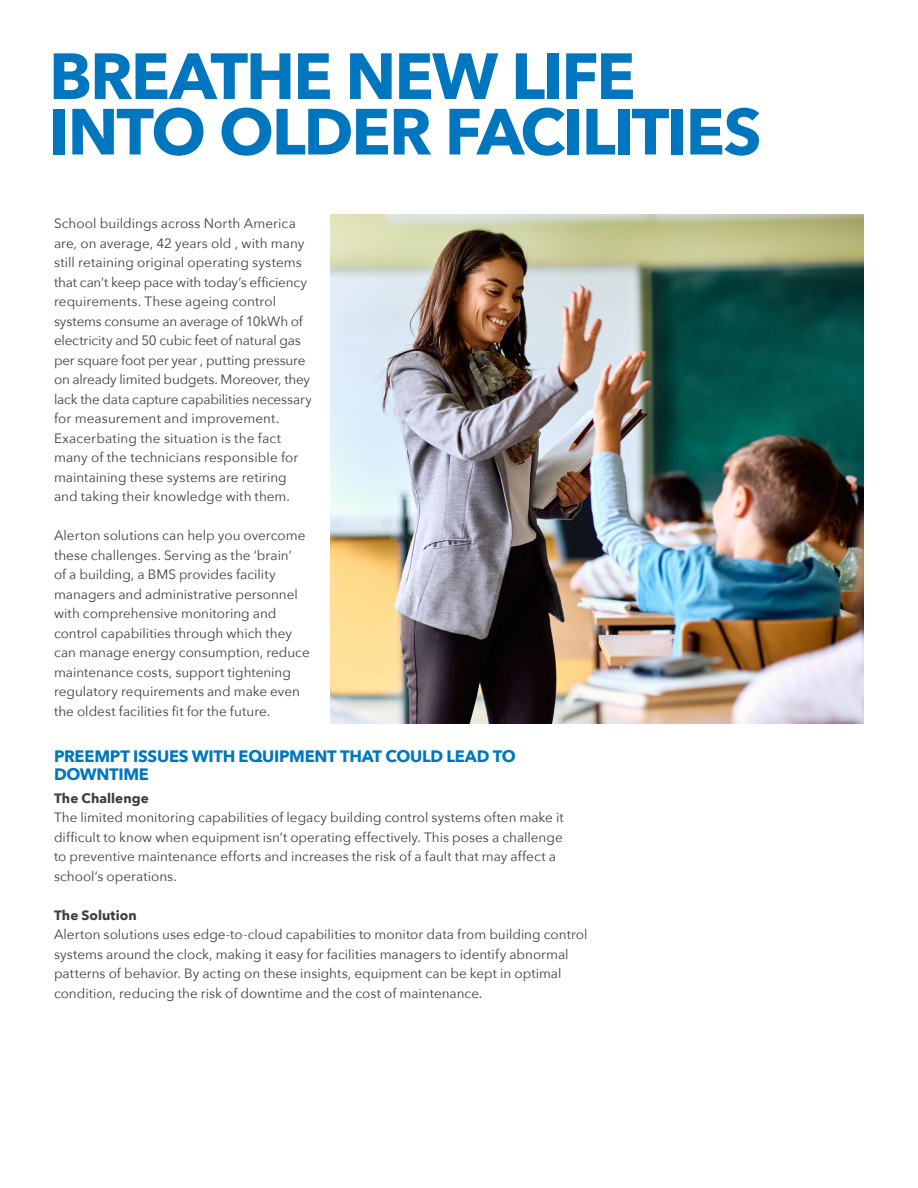
<style>
.page{position:relative;width:918px;height:1188px;background:#fff}
.page>*{position:absolute;margin:0;border:0;box-sizing:border-box;transform-origin:0 0}
.Title_40_30__the_rest{font:700 64.5px "Avenir Next";letter-spacing:-.03em;color:#0076bf}
._02_Cover__Subtitle{font:700 16.5px/18px "Avenir Next";letter-spacing:-.02em;color:#0076bf}
._02_Cover__Subtitle-2{font:13.5px/19.5px "Avenir Next";color:#3e3e3f}
._02_Cover__Subtitle-3{font:700 13.5px "Avenir Next";letter-spacing:.005em;color:#3e3e3f}
</style>
<div class="page">
<img style="left:330px;top:215px;width:534px;height:509px">
<p class="Title_40_30__the_rest" style="left:49px;top:21px;width:588px">BREATHE NEW LIFE</p>
<p class="Title_40_30__the_rest" style="left:49px;top:76px;width:714px">INTO OLDER FACILITIES</p>
<p class="_02_Cover__Subtitle-2" style="left:54px;top:213px;width:259px">School buildings across North America are, on average, 42 years old , with many still retaining original operating systems that can’t keep pace with today’s efficiency requirements. These ageing control systems consume an average of 10kWh of electricity and 50 cubic feet of natural gas per square foot per year , putting pressure on already limited budgets. Moreover, they lack the data capture capabilities necessary for measurement and improvement.<br>Exacerbating the situation is the fact many of the technicians responsible for maintaining these systems are retiring and taking their knowledge with them.</p>
<p class="_02_Cover__Subtitle-2" style="left:54px;top:525px;width:257px">Alerton solutions can help you overcome these challenges. Serving as the ‘brain’<br>of a building, a BMS provides facility managers and administrative personnel with comprehensive monitoring and control capabilities through which they can manage energy consumption, reduce maintenance costs, support tightening regulatory requirements and make even the oldest facilities fit for the future.</p>
<p class="_02_Cover__Subtitle" style="left:54px;top:747px;width:463px">PREEMPT ISSUES WITH EQUIPMENT THAT COULD LEAD TO<br>DOWNTIME</p>
<p class="_02_Cover__Subtitle-3" style="left:54px;top:786px;width:96px">The Challenge</p>
<p class="_02_Cover__Subtitle-2" style="left:54px;top:807px;width:511px">The limited monitoring capabilities of legacy building control systems often make it difficult to know when equipment isn’t operating effectively. This poses a challenge to preventive maintenance efforts and increases the risk of a fault that may affect a school’s operations.</p>
<p class="_02_Cover__Subtitle-3" style="left:54px;top:903px;width:84px">The Solution</p>
<p class="_02_Cover__Subtitle-2" style="left:54px;top:924px;width:535px">Alerton solutions uses edge-to-cloud capabilities to monitor data from building control systems around the clock, making it easy for facilities managers to identify abnormal patterns of behavior. By acting on these insights, equipment can be kept in optimal condition, reducing the risk of downtime and the cost of maintenance.</p>
</div>
